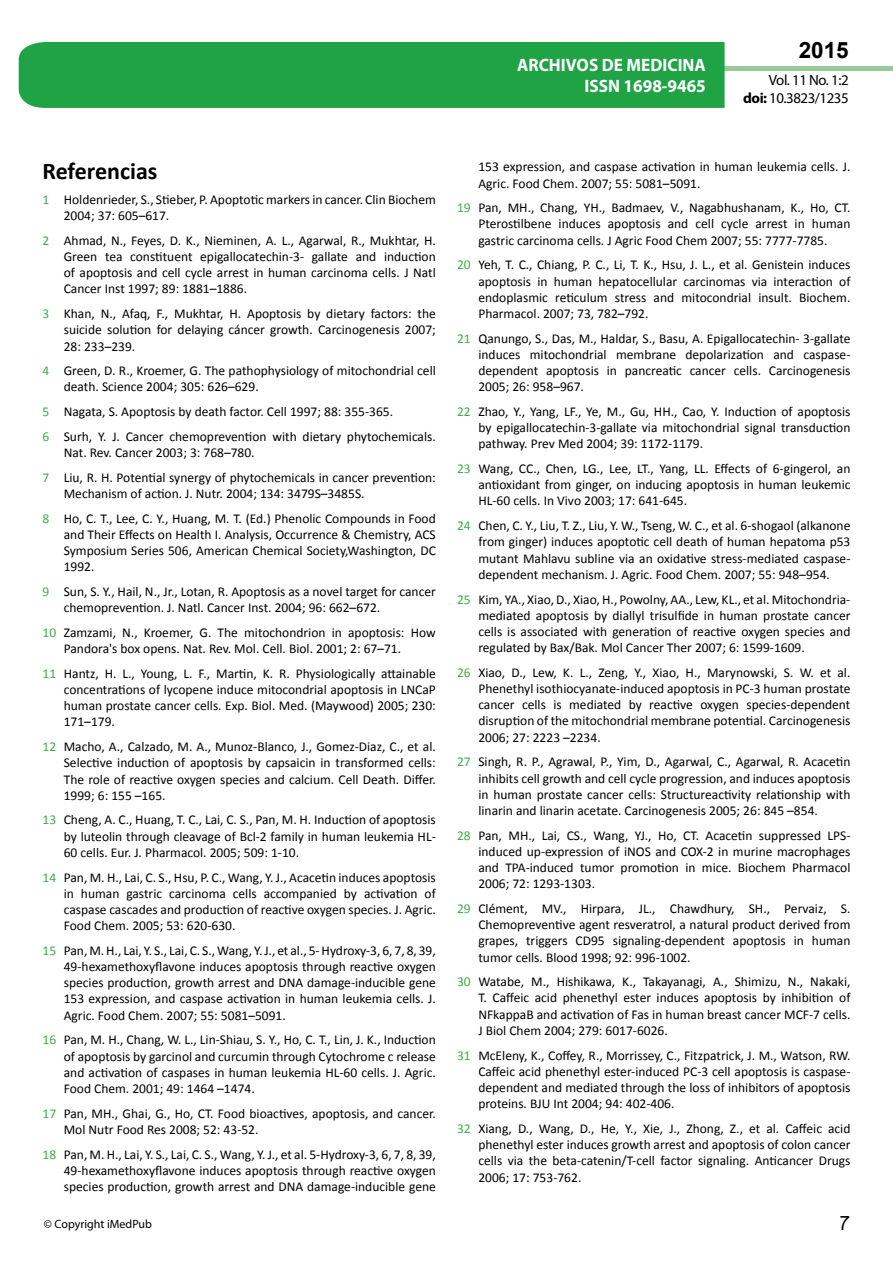
<style>
.page{position:relative;width:893px;height:1263px;background:#fff}
.page>*{position:absolute;margin:0;border:0;box-sizing:border-box;transform-origin:0 0}
.t1{font:25.5px "Tunga";color:#000}
.t2{font:700 24px "Calibri";color:#000}
.t3{font:700 22.5px "Arial";color:#000}
.t4{font:700 18px/21.6px "Myriad Pro";color:#fff;text-align:right;scale:.96 1}
.t5{font:14.85px/17.9px "Myriad Pro";letter-spacing:-.03em;color:#000;text-align:right}
.t6{font:13.5px/16.2px "Calibri";color:#000;text-align:justify}
.t7{font:12px "Myriad Pro";color:#000}
.s1{font-weight:700}
.s2{color:#41ad49}
</style>
<div class="page">
<div style="left:722px;top:66px;width:171px;height:5px;background:#96c996"></div>
<div style="left:19px;top:42px;width:706px;height:66px;background:#1fa345"></div>
<h3 class="t4" style="left:517px;top:53px;width:198px">ARCHIVOS DE MEDICINA<br>ISSN 1698-9465</h3>
<h3 class="t3" style="left:799px;top:35px;width:52px">2015</h3>
<p class="t5" style="left:743px;top:71px;width:107px">Vol. 11 No. 1:2 <span class="s1">doi:</span> 10.3823/1235</p>
<h2 class="t2" style="left:43px;top:156px;width:116px">Referencias</h2>
<p class="t6" style="left:64px;top:191px;width:374px;text-indent:-21px"><span class="s2">1</span> Holdenrieder, S., Stieber, P. Apoptotic markers in cancer. Clin Biochem<br>2004; 37: 605–617.</p>
<p class="t6" style="left:64px;top:232px;width:374px;text-indent:-21px"><span class="s2">2</span> Ahmad, N., Feyes, D. K., Nieminen, A. L., Agarwal, R., Mukhtar, H.<br>Green tea constituent epigallocatechin-3- gallate and induction of apoptosis and cell cycle arrest in human carcinoma cells. J Natl Cancer Inst 1997; 89: 1881–1886.</p>
<p class="t6" style="left:64px;top:306px;width:374px;text-indent:-21px"><span class="s2">3</span> Khan, N., Afaq, F., Mukhtar, H. Apoptosis by dietary factors: the suicide solution for delaying cáncer growth. Carcinogenesis 2007; 28: 233–239.</p>
<p class="t6" style="left:64px;top:363px;width:374px;text-indent:-21px"><span class="s2">4</span> Green, D. R., Kroemer, G. The pathophysiology of mitochondrial cell death. Science 2004; 305: 626–629.</p>
<p class="t6" style="left:43px;top:399px;width:395px;line-height:24.8px"><span class="s2">5</span> Nagata, S. Apoptosis by death factor. Cell 1997; 88: 355-365.<br><span class="s2">6</span> Surh, Y. J. Cancer chemoprevention with dietary phytochemicals.</p>
<p class="t6" style="left:43px;top:440px;width:395px;line-height:24.8px;text-indent:21px">Nat. Rev. Cancer 2003; 3: 768–780.<br><span class="s2">7</span> Liu, R. H. Potential synergy of phytochemicals in cancer prevention:</p>
<p class="t6" style="left:43px;top:481px;width:395px;line-height:24.8px;text-indent:21px">Mechanism of action. J. Nutr. 2004; 134: 3479S–3485S.<br><span class="s2">8</span> Ho, C. T., Lee, C. Y., Huang, M. T. (Ed.) Phenolic Compounds in Food</p>
<p class="t6" style="left:64px;top:526px;width:374px">and Their Effects on Health I. Analysis, Occurrence &amp; Chemistry, ACS Symposium Series 506, American Chemical Society,Washington, DC 1992.</p>
<p class="t6" style="left:64px;top:583px;width:374px;text-indent:-21px"><span class="s2">9</span> Sun, S. Y., Hail, N., Jr., Lotan, R. Apoptosis as a novel target for cancer chemoprevention. J. Natl. Cancer Inst. 2004; 96: 662–672.</p>
<p class="t6" style="left:64px;top:624px;width:374px;text-indent:-21px"><span class="s2">10</span> Zamzami, N., Kroemer, G. The mitochondrion in apoptosis: How<br>Pandora's box opens. Nat. Rev. Mol. Cell. Biol. 2001; 2: 67–71.</p>
<p class="t6" style="left:64px;top:665px;width:374px;text-indent:-21px"><span class="s2">11</span> Hantz, H. L., Young, L. F., Martin, K. R. Physiologically attainable concentrations of lycopene induce mitocondrial apoptosis in LNCaP human prostate cancer cells. Exp. Biol. Med. (Maywood) 2005; 230:<br>171–179.</p>
<p class="t6" style="left:64px;top:738px;width:374px;text-indent:-21px"><span class="s2">12</span> Macho, A., Calzado, M. A., Munoz-Blanco, J., Gomez-Diaz, C., et al.<br>Selective induction of apoptosis by capsaicin in transformed cells:<br>The role of reactive oxygen species and calcium. Cell Death. Differ.<br>1999; 6: 155 –165.</p>
<p class="t6" style="left:64px;top:812px;width:374px;text-indent:-21px"><span class="s2">13</span> Cheng, A. C., Huang, T. C., Lai, C. S., Pan, M. H. Induction of apoptosis by luteolin through cleavage of Bcl-2 family in human leukemia HL-60 cells. Eur. J. Pharmacol. 2005; 509: 1-10.</p>
<p class="t6" style="left:64px;top:869px;width:374px;text-indent:-21px"><span class="s2">14</span> Pan, M. H., Lai, C. S., Hsu, P. C., Wang, Y. J., Acacetin induces apoptosis in human gastric carcinoma cells accompanied by activation of caspase cascades and production of reactive oxygen species. J. Agric.<br>Food Chem. 2005; 53: 620-630.</p>
<p class="t6" style="left:64px;top:942px;width:374px;text-indent:-21px"><span class="s2">15</span> Pan, M. H., Lai, Y. S., Lai, C. S., Wang, Y. J., et al., 5- Hydroxy-3, 6, 7, 8, 39, 49-hexamethoxyflavone induces apoptosis through reactive oxygen species production, growth arrest and DNA damage-inducible gene 153 expression, and caspase activation in human leukemia cells. J.<br>Agric. Food Chem. 2007; 55: 5081–5091.</p>
<p class="t6" style="left:64px;top:1032px;width:374px;text-indent:-21px"><span class="s2">16</span> Pan, M. H., Chang, W. L., Lin-Shiau, S. Y., Ho, C. T., Lin, J. K., Induction of apoptosis by garcinol and curcumin through Cytochrome c release and activation of caspases in human leukemia HL-60 cells. J. Agric.<br>Food Chem. 2001; 49: 1464 –1474.</p>
<p class="t6" style="left:64px;top:1105px;width:374px;text-indent:-21px"><span class="s2">17</span> Pan, MH., Ghai, G., Ho, CT. Food bioactives, apoptosis, and cancer.<br>Mol Nutr Food Res 2008; 52: 43-52.</p>
<p class="t6" style="left:64px;top:1146px;width:374px;text-indent:-21px"><span class="s2">18</span> Pan, M. H., Lai, Y. S., Lai, C. S., Wang, Y. J., et al. 5-Hydroxy-3, 6, 7, 8, 39, 49-hexamethoxyflavone induces apoptosis through reactive oxygen species production, growth arrest and DNA damage-inducible gene</p>
<p class="t6" style="left:478px;top:159px;width:374px">153 expression, and caspase activation in human leukemia cells. J.<br>Agric. Food Chem. 2007; 55: 5081–5091.</p>
<p class="t6" style="left:478px;top:200px;width:374px;text-indent:-21px"><span class="s2">19</span> Pan, MH., Chang, YH., Badmaev, V., Nagabhushanam, K., Ho, CT.<br>Pterostilbene induces apoptosis and cell cycle arrest in human gastric carcinoma cells. J Agric Food Chem 2007; 55: 7777-7785.</p>
<p class="t6" style="left:478px;top:257px;width:374px;text-indent:-21px"><span class="s2">20</span> Yeh, T. C., Chiang, P. C., Li, T. K., Hsu, J. L., et al. Genistein induces apoptosis in human hepatocellular carcinomas via interaction of endoplasmic reticulum stress and mitocondrial insult. Biochem.<br>Pharmacol. 2007; 73, 782–792.</p>
<p class="t6" style="left:478px;top:330px;width:374px;text-indent:-21px"><span class="s2">21</span> Qanungo, S., Das, M., Haldar, S., Basu, A. Epigallocatechin- 3-gallate induces mitochondrial membrane depolarization and caspase&shy;dependent apoptosis in pancreatic cancer cells. Carcinogenesis 2005; 26: 958–967.</p>
<p class="t6" style="left:478px;top:403px;width:374px;text-indent:-21px"><span class="s2">22</span> Zhao, Y., Yang, LF., Ye, M., Gu, HH., Cao, Y. Induction of apoptosis by epigallocatechin-3-gallate via mitochondrial signal transduction pathway. Prev Med 2004; 39: 1172-1179.</p>
<p class="t6" style="left:478px;top:460px;width:374px;text-indent:-21px"><span class="s2">23</span> Wang, CC., Chen, LG., Lee, LT., Yang, LL. Effects of 6-gingerol, an antioxidant from ginger, on inducing apoptosis in human leukemic HL-60 cells. In Vivo 2003; 17: 641-645.</p>
<p class="t6" style="left:478px;top:518px;width:374px;text-indent:-21px"><span class="s2">24</span> Chen, C. Y., Liu, T. Z., Liu, Y. W., Tseng, W. C., et al. 6-shogaol (alkanone from ginger) induces apoptotic cell death of human hepatoma p53 mutant Mahlavu subline via an oxidative stress-mediated caspase&shy;dependent mechanism. J. Agric. Food Chem. 2007; 55: 948–954.</p>
<p class="t6" style="left:478px;top:591px;width:374px;text-indent:-21px"><span class="s2">25</span> Kim, YA., Xiao, D., Xiao, H., Powolny, AA., Lew, KL., et al. Mitochondria&shy;mediated apoptosis by diallyl trisulfide in human prostate cancer cells is associated with generation of reactive oxygen species and regulated by Bax/Bak. Mol Cancer Ther 2007; 6: 1599-1609.</p>
<p class="t6" style="left:478px;top:664px;width:374px;text-indent:-21px"><span class="s2">26</span> Xiao, D., Lew, K. L., Zeng, Y., Xiao, H., Marynowski, S. W. et al.<br>Phenethyl isothiocyanate-induced apoptosis in PC-3 human prostate cancer cells is mediated by reactive oxygen species-dependent disruption of the mitochondrial membrane potential. Carcinogenesis 2006; 27: 2223 –2234.</p>
<p class="t6" style="left:478px;top:754px;width:374px;text-indent:-21px"><span class="s2">27</span> Singh, R. P., Agrawal, P., Yim, D., Agarwal, C., Agarwal, R. Acacetin inhibits cell growth and cell cycle progression, and induces apoptosis in human prostate cancer cells: Structureactivity relationship with linarin and linarin acetate. Carcinogenesis 2005; 26: 845 –854.</p>
<p class="t6" style="left:478px;top:827px;width:374px;text-indent:-21px"><span class="s2">28</span> Pan, MH., Lai, CS., Wang, YJ., Ho, CT. Acacetin suppressed LPS&shy;induced up-expression of iNOS and COX-2 in murine macrophages and TPA-induced tumor promotion in mice. Biochem Pharmacol 2006; 72: 1293-1303.</p>
<p class="t6" style="left:478px;top:900px;width:374px;text-indent:-21px"><span class="s2">29</span> Clément, MV., Hirpara, JL., Chawdhury, SH., Pervaiz, S.<br>Chemopreventive agent resveratrol, a natural product derived from grapes, triggers CD95 signaling-dependent apoptosis in human tumor cells. Blood 1998; 92: 996-1002.</p>
<p class="t6" style="left:478px;top:974px;width:374px;text-indent:-21px"><span class="s2">30</span> Watabe, M., Hishikawa, K., Takayanagi, A., Shimizu, N., Nakaki, T. Caffeic acid phenethyl ester induces apoptosis by inhibition of NFkappaB and activation of Fas in human breast cancer MCF-7 cells.<br>J Biol Chem 2004; 279: 6017-6026.</p>
<p class="t6" style="left:478px;top:1047px;width:374px;text-indent:-21px"><span class="s2">31</span> McEleny, K., Coffey, R., Morrissey, C., Fitzpatrick, J. M., Watson, RW.<br>Caffeic acid phenethyl ester-induced PC-3 cell apoptosis is caspase&shy;dependent and mediated through the loss of inhibitors of apoptosis proteins. BJU Int 2004; 94: 402-406.</p>
<p class="t6" style="left:478px;top:1120px;width:374px;text-indent:-21px"><span class="s2">32</span> Xiang, D., Wang, D., He, Y., Xie, J., Zhong, Z., et al. Caffeic acid phenethyl ester induces growth arrest and apoptosis of colon cancer cells via the beta-catenin/T-cell factor signaling. Anticancer Drugs 2006; 17: 753-762.</p>
<p class="t7" style="left:44px;top:1217px;width:110px">© Copyright iMedPub</p>
<h1 class="t1" style="left:839px;top:1206px;width:11px">7</h1>
</div>
